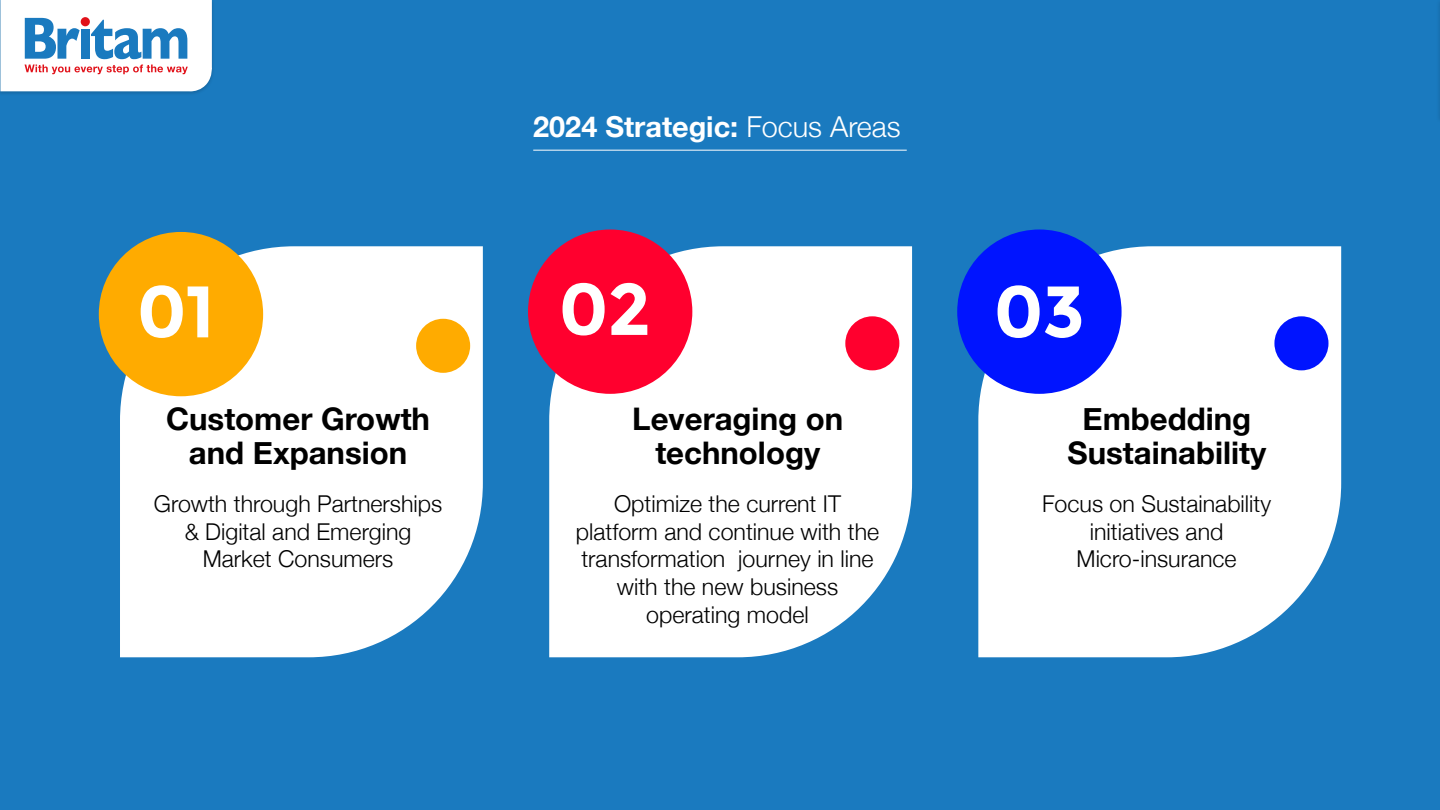
<style>
.page{position:relative;width:1440px;height:810px;background:#1a7abf}
.page>*{position:absolute;margin:0;border:0;box-sizing:border-box;transform-origin:0 0}
.t1{font:700 31.12px/33.4px "Helvetica Neue";color:#000;text-align:center}
.t2{font:700 28.8px "Helvetica Neue";color:#fff}
.t3{font:300 23.17px/27.8px "Helvetica Neue";color:#000;text-align:center}
.s1{font-weight:300}
</style>
<div class="page">
<div style="left:0;top:0;width:215px;height:96px;background:#000;opacity:.15"></div>
<svg style="left:0;top:0;width:213px;height:91px"></svg>
<hr style="left:533px;top:150px;width:374px;height:1px;background:#fff">
<hr style="left:1436px;top:0;width:4px;height:124px;background:#1977bb">
<div style="left:120px;top:246px;width:363px;height:411px;background:#fff"></div>
<div style="left:99px;top:232px;width:164px;height:164px;background:#ffab00;border-radius:50%"></div>
<div style="left:416px;top:319px;width:54px;height:54px;background:#ffab00;border-radius:50%"></div>
<svg style="left:141px;top:285px;width:67px;height:53px"></svg>
<div style="left:549px;top:246px;width:363px;height:411px;background:#fff"></div>
<div style="left:528px;top:230px;width:164px;height:164px;background:#ff002e;border-radius:50%"></div>
<div style="left:845px;top:316px;width:54px;height:54px;background:#ff002e;border-radius:50%"></div>
<svg style="left:563px;top:283px;width:42px;height:53px"></svg>
<svg style="left:611px;top:283px;width:36px;height:52px"></svg>
<div style="left:978px;top:246px;width:363px;height:411px;background:#fff"></div>
<div style="left:1274px;top:316px;width:54px;height:54px;background:#0014ff;border-radius:50%"></div>
<div style="left:957px;top:230px;width:165px;height:164px;background:#0014ff;border-radius:50%"></div>
<svg style="left:998px;top:285px;width:83px;height:53px"></svg>
<p class="t2" style="left:533px;top:104px;width:369px">2024 Strategic: <span class="s1">Focus Areas</span></p>
<h1 class="t1" style="left:166px;top:404px;width:265px">Customer Growth and Expansion</h1>
<p class="t3" style="left:154px;top:488px;width:290px">Growth through Partnerships &amp; Digital and Emerging<br>Market Consumers</p>
<h1 class="t1" style="left:632px;top:404px;width:213px">Leveraging on technology</h1>
<p class="t3" style="left:576px;top:488px;width:305px">Optimize the current IT platform and continue with the transformation journey in line with the new business operating model</p>
<h1 class="t1" style="left:1068px;top:404px;width:200px">Embedding<br>Sustainability</h1>
<p class="t3" style="left:1042px;top:488px;width:230px">Focus on Sustainability initiatives and<br>Micro-insurance</p>
</div>
